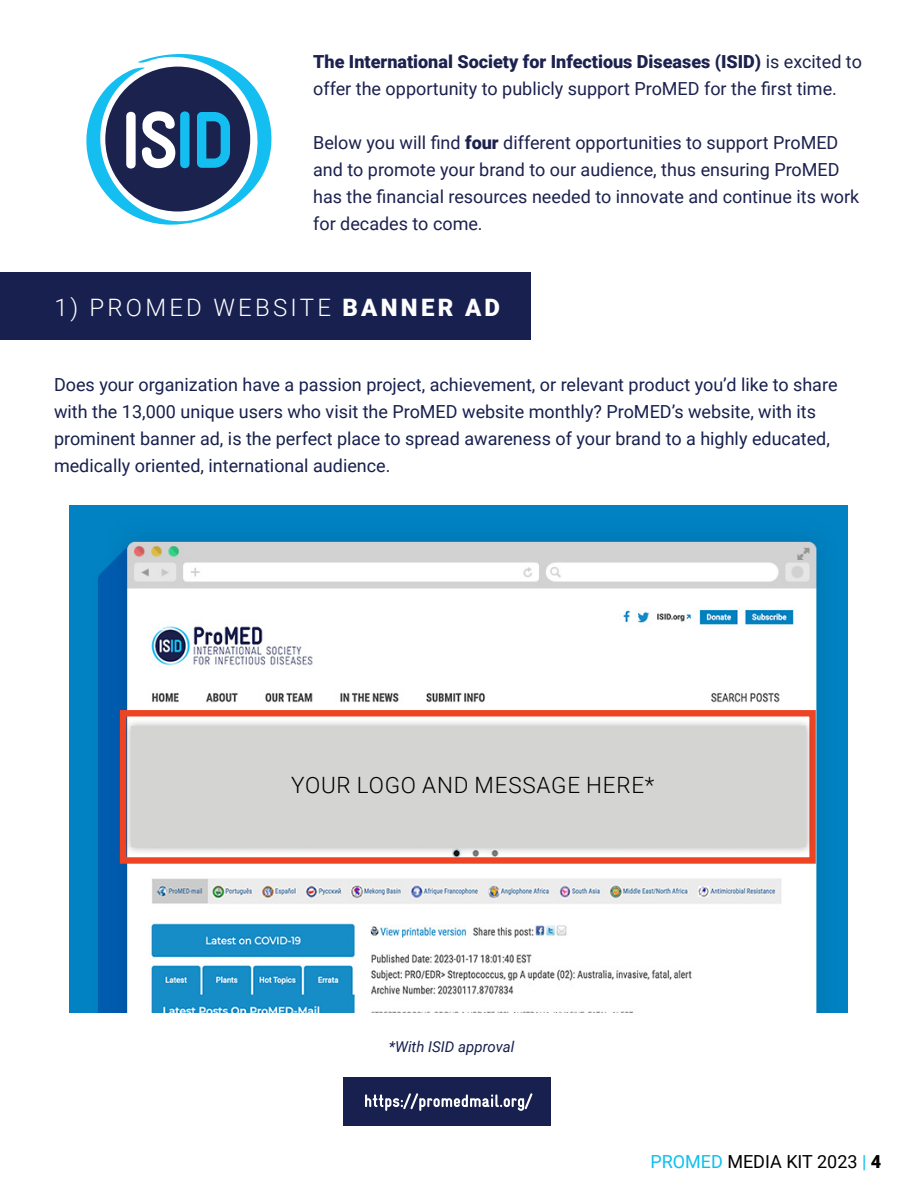
<style>
.page{position:relative;width:918px;height:1188px;background:#fff}
.page>*{position:absolute;margin:0;border:0;box-sizing:border-box;transform-origin:0 0}
.t1{font:300 24px "Roboto";letter-spacing:.135em;color:#fff}
.t2{font:300 22.5px "Roboto";letter-spacing:.035em;color:#000}
.t3{font:18px/27px "Roboto";color:#1c214e}
.t4{font:18px/27px "Roboto";color:#17204e}
.t5{font:18px "Roboto";color:#000}
.t6{font:italic 15px "Roboto";color:#17204e}
.s1{font-weight:900}
.s2{color:#0bc0f1}
</style>
<div class="page">
<img style="left:69px;top:505px;width:779px;height:507px">
<div style="left:120px;top:710px;width:696px;height:154px;border:6px solid #ed4524"></div>
<div style="left:343px;top:1077px;width:208px;height:49px;background:#17204e"></div>
<svg style="left:365px;top:1093px;width:167px;height:18px"></svg>
<div style="left:124px;top:718px;width:690px;height:137px;background:#000;opacity:.3"></div>
<div style="left:132px;top:726px;width:674px;height:121px;background:#d4d4d3"></div>
<div style="left:0;top:272px;width:530px;height:68px;background:#17204e"></div>
<svg style="left:86px;top:54px;width:185px;height:171px"></svg>
<p class="t3" style="left:313px;top:47px;width:550px"><span class="s1">The International Society for Infectious Diseases (ISID)</span> is excited to offer the opportunity to publicly support ProMED for the first time.</p>
<p class="t3" style="left:313px;top:128px;width:548px">Below you will find <span class="s1">four</span> different opportunities to support ProMED and to promote your brand to our audience, thus ensuring ProMED has the financial resources needed to innovate and continue its work for decades to come.</p>
<h1 class="t1" style="left:54px;top:290px;width:447px">1) PROMED WEBSITE <span class="s1">BANNER AD</span></h1>
<p class="t4" style="left:54px;top:370px;width:785px">Does your organization have a passion project, achievement, or relevant product you’d like to share with the 13,000 unique users who visit the ProMED website monthly? ProMED’s website, with its prominent banner ad, is the perfect place to spread awareness of your brand to a highly educated, medically oriented, international audience.</p>
<p class="t2" style="left:291px;top:769px;width:365px">YOUR LOGO AND MESSAGE HERE*</p>
<p class="t6" style="left:389px;top:1036px;width:127px">*With ISID approval</p>
<p class="t5" style="left:650px;top:1149px;width:232px"><span class="s2">PROMED</span> MEDIA KIT 2023 <span class="s2">|</span> <span class="s1">4</span></p>
</div>
